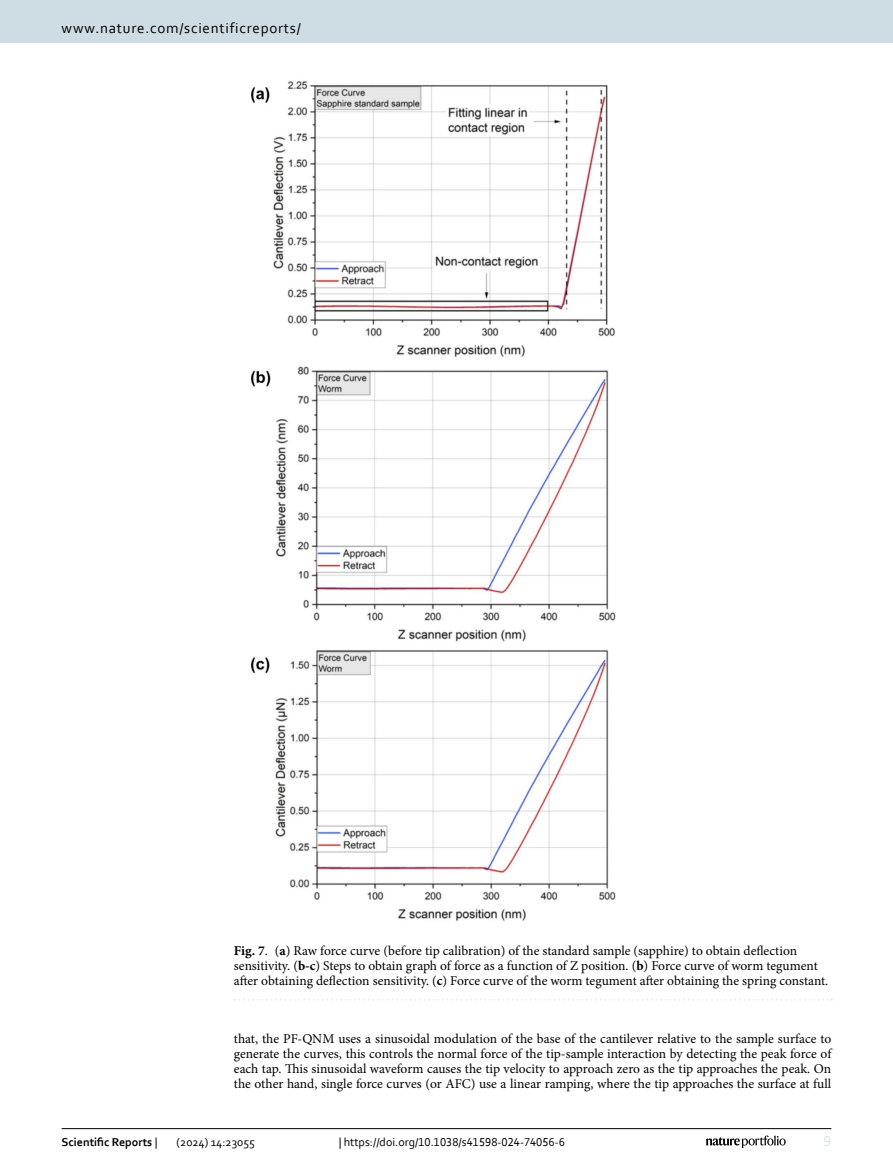
<style>
.page{position:relative;width:893px;height:1174px;background:#fff}
.page>*{position:absolute;margin:0;border:0;box-sizing:border-box;transform-origin:0 0}
.t1{font:15px "Corbel";letter-spacing:.05em;color:#000}
.t2{font:15px "Corbel";color:#d9e4eb}
.Body_Text_Indent{font:13.5px/15px "Minion Pro";color:#000;text-align:justify}
.Figure_Caption{font:13.5px/15px "Minion Pro";color:#000}
.t3{font:12px "Corbel";color:#000}
.t4{font:700 12px "Corbel";color:#000}
.s1{font-weight:700}
.s2{font-weight:400}
</style>
<div class="page">
<img style="left:251px;top:81px;width:365px;height:840px">
<svg style="left:235px;top:999px;width:597px;height:1px"></svg>
<hr style="left:62px;top:1128px;width:769px;height:1px;background:#000">
<svg style="left:706px;top:1135px;width:80px;height:12px"></svg>
<div style="left:0;top:0;width:893px;height:43px;background:#cedde4"></div>
<p class="t1" style="left:62px;top:18px;width:241px">www.nature.com/scientificreports/</p>
<p class="Figure_Caption" style="left:234px;top:942px;width:596px"><span class="s1">Fig. 7</span>. (<span class="s1">a</span>) Raw force curve (before tip calibration) of the standard sample (sapphire) to obtain deflection sensitivity. (<span class="s1">b-c</span>) Steps to obtain graph of force as a function of Z position. (<span class="s1">b</span>) Force curve of worm tegument after obtaining deflection sensitivity. (<span class="s1">c</span>) Force curve of the worm tegument after obtaining the spring constant.</p>
<p class="Body_Text_Indent" style="left:234px;top:1030px;width:599px">that, the PF-QNM uses a sinusoidal modulation of the base of the cantilever relative to the sample surface to generate the curves, this controls the normal force of the tip-sample interaction by detecting the peak force of each tap. This sinusoidal waveform causes the tip velocity to approach zero as the tip approaches the peak. On the other hand, single force curves (or AFC) use a linear ramping, where the tip approaches the surface at full</p>
<p class="t4" style="left:62px;top:1134px;width:97px">Scientific Reports <span class="s2">|</span></p>
<p class="t3" style="left:177px;top:1134px;width:80px">(2024) 14:23055</p>
<p class="t3" style="left:339px;top:1134px;width:228px">| https://doi.org/10.1038/s41598-024-74056-6</p>
<p class="t2" style="left:824px;top:1132px;width:9px">9</p>
</div>
